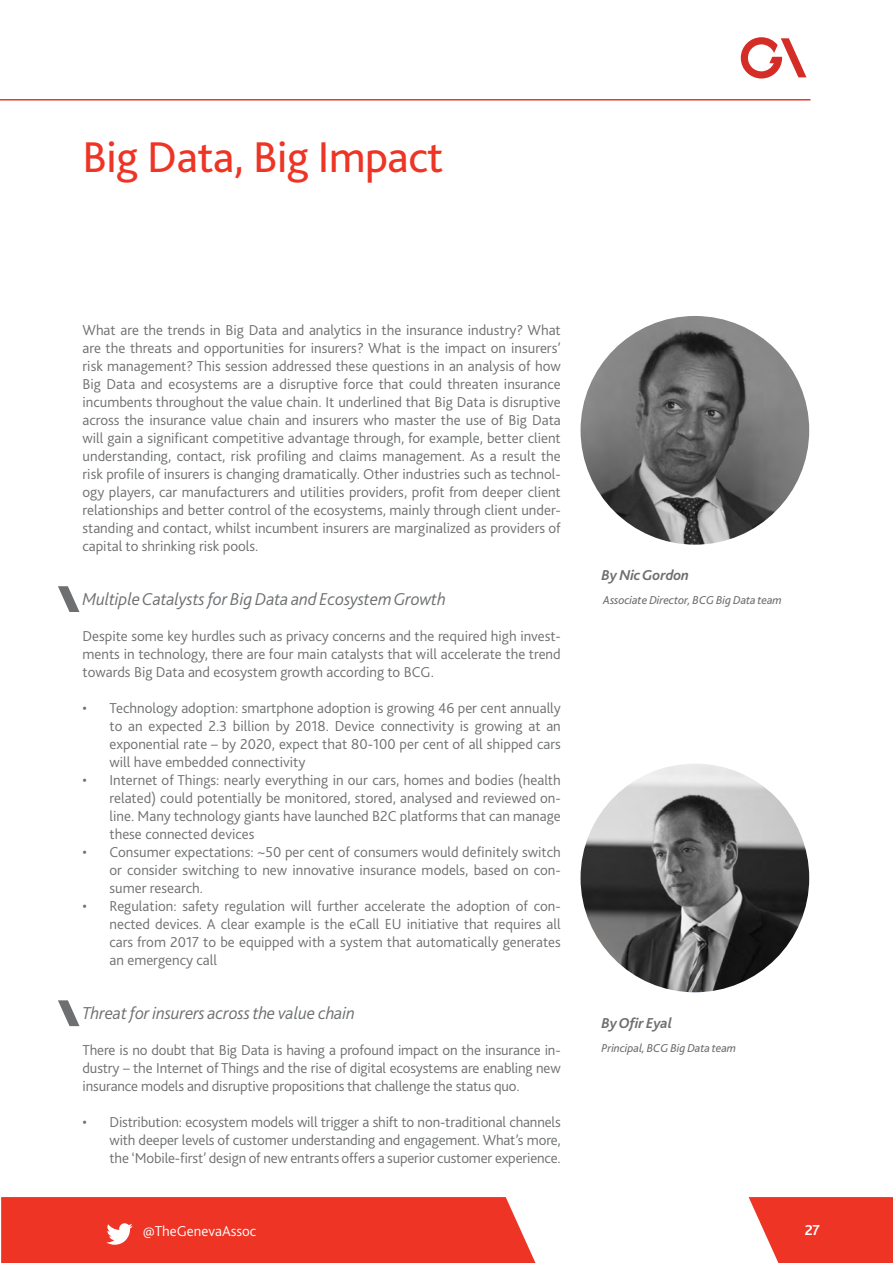
<style>
.page{position:relative;width:893px;height:1263px;background:#fff}
.page>*{position:absolute;margin:0;border:0;box-sizing:border-box;transform-origin:0 0}
.t1{font:45px "Bliss 2";letter-spacing:-.01em;color:#ee3425}
.Body_text{font:italic 300 18px "Bliss 2";letter-spacing:-.01em;color:#6d6f71}
.t2{font:300 15px/18px "Bliss 2";color:#6d6f71;text-align:justify}
.Caption_title{font:italic 700 15px "Bliss 2";letter-spacing:-.01em;color:#6d6f71}
.t3{font:300 15px "Bliss 2";color:#fff}
.t4{font:700 15px "Bliss 2";color:#fff}
.Caption_text{font:italic 12px "Bliss 2";letter-spacing:-.01em;color:#6d6f71}
</style>
<div class="page">
<svg style="left:749px;top:1197px;width:144px;height:66px;background:#ef493b"></svg>
<hr style="left:0;top:99px;width:810px;height:2px;background:#ee3425">
<svg style="left:741px;top:37px;width:65px;height:42px"></svg>
<div style="left:1px;top:1197px;width:535px;height:66px;background:#ee3425"></div>
<svg style="left:581px;top:316px;width:228px;height:229px;background:#6c6c6c"></svg>
<svg style="left:581px;top:764px;width:228px;height:228px;background:#6a6a6a"></svg>
<svg style="left:58px;top:586px;width:22px;height:26px"></svg>
<svg style="left:58px;top:1000px;width:22px;height:26px"></svg>
<p class="t1" style="left:82px;top:129px;width:362px">Big Data, Big Impact</p>
<p class="t2" style="left:82px;top:320px;width:480px">What are the trends in Big Data and analytics in the insurance industry? What are the threats and opportunities for insurers? What is the impact on insurers’ risk management? This session addressed these questions in an analysis of how Big Data and ecosystems are a disruptive force that could threaten insurance incumbents throughout the value chain. It underlined that Big Data is disruptive across the insurance value chain and insurers who master the use of Big Data will gain a significant competitive advantage through, for example, better client understanding, contact, risk profiling and claims management. As a result the risk profile of insurers is changing dramatically. Other industries such as technol&shy;ogy players, car manufacturers and utilities providers, profit from deeper client relationships and better control of the ecosystems, mainly through client under&shy;standing and contact, whilst incumbent insurers are marginalized as providers of capital to shrinking risk pools.</p>
<p class="Body_text" style="left:82px;top:587px;width:365px">Multiple Catalysts for Big Data and Ecosystem Growth</p>
<p class="t2" style="left:82px;top:626px;width:480px">Despite some key hurdles such as privacy concerns and the required high invest&shy;ments in technology, there are four main catalysts that will accelerate the trend towards Big Data and ecosystem growth according to BCG.</p>
<p class="t2" style="left:110px;top:698px;width:453px;text-indent:-27px">• Technology adoption: smartphone adoption is growing 46 per cent annually to an expected 2.3 billion by 2018. Device connectivity is growing at an exponential rate – by 2020, expect that 80-100 per cent of all shipped cars will have embedded connectivity</p>
<p class="t2" style="left:110px;top:770px;width:453px;text-indent:-27px">• Internet of Things: nearly everything in our cars, homes and bodies (health related) could potentially be monitored, stored, analysed and reviewed on&shy;line. Many technology giants have launched B2C platforms that can manage these connected devices</p>
<p class="t2" style="left:110px;top:842px;width:453px;text-indent:-27px">• Consumer expectations: ~50 per cent of consumers would definitely switch or consider switching to new innovative insurance models, based on con&shy;sumer research.</p>
<p class="t2" style="left:110px;top:896px;width:453px;text-indent:-27px">• Regulation: safety regulation will further accelerate the adoption of con&shy;nected devices. A clear example is the eCall EU initiative that requires all cars from 2017 to be equipped with a system that automatically generates an emergency call</p>
<p class="Body_text" style="left:82px;top:1001px;width:274px">Threat for insurers across the value chain</p>
<p class="t2" style="left:82px;top:1040px;width:480px">There is no doubt that Big Data is having a profound impact on the insurance in&shy;dustry – the Internet of Things and the rise of digital ecosystems are enabling new insurance models and disruptive propositions that challenge the status quo.</p>
<p class="t2" style="left:110px;top:1112px;width:453px;text-indent:-27px">• Distribution: ecosystem models will trigger a shift to non-traditional channels with deeper levels of customer understanding and engagement. What’s more, the ‘Mobile-first’ design of new entrants offers a superior customer experience.</p>
<p class="Caption_title" style="left:602px;top:566px;width:89px">By Nic Gordon</p>
<p class="Caption_text" style="left:603px;top:592px;width:180px">Associate Director, BCG Big Data team</p>
<p class="Caption_title" style="left:602px;top:1014px;width:72px">By Ofir Eyal</p>
<p class="Caption_text" style="left:602px;top:1040px;width:136px">Principal, BCG Big Data team</p>
<p class="t3" style="left:143px;top:1221px;width:115px">@TheGenevaAssoc</p>
<p class="t4" style="left:805px;top:1221px;width:17px">27</p>
</div>
